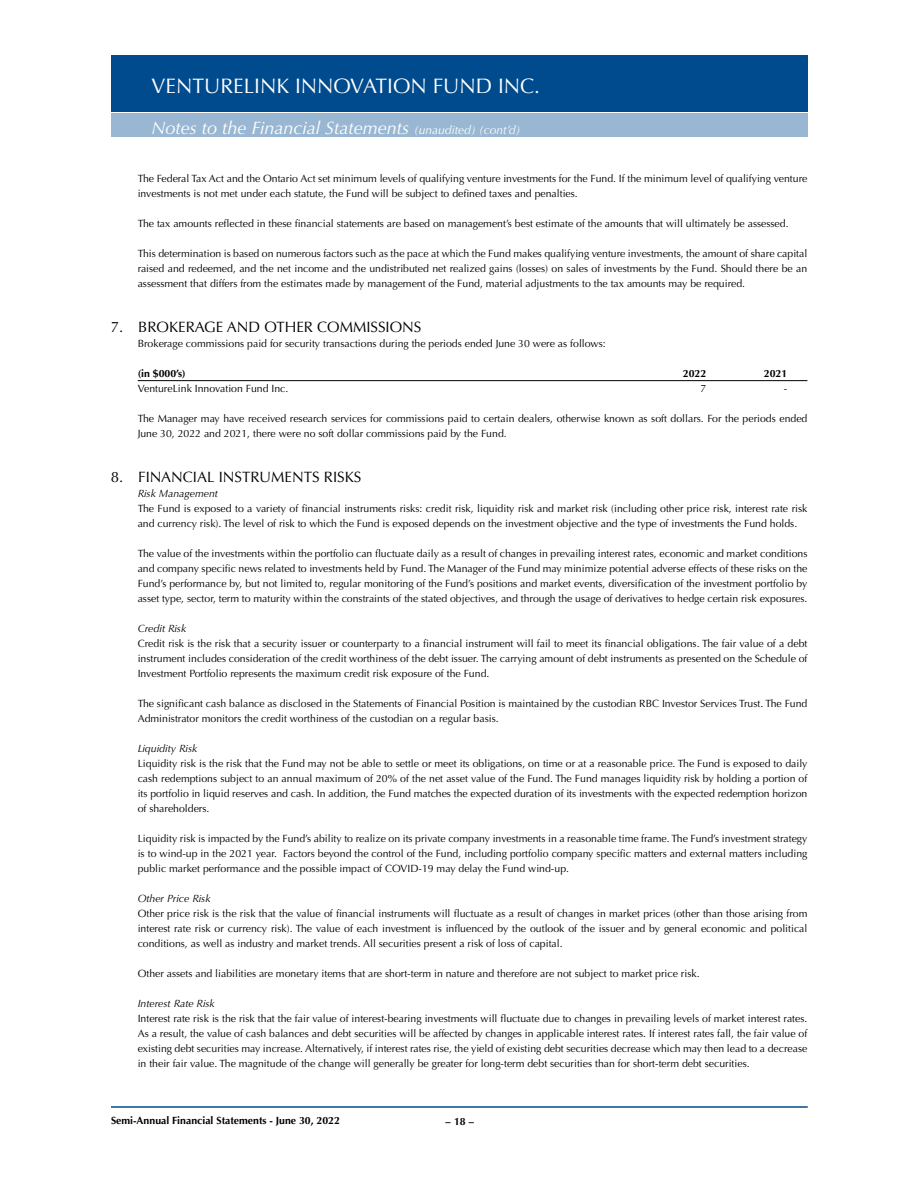
<style>
.page{position:relative;width:918px;height:1188px;background:#fff}
.page>*{position:absolute;margin:0;border:0;box-sizing:border-box;transform-origin:0 0}
.t1{font:21px "Optima";color:#fff}
.t2{font:italic 18px "Optima";color:#fff}
.t3{font:15px "Optima";color:#000}
.t4{font:10.5px/15px "Optima";color:#000;text-align:justify}
.t5{font:italic 10.5px "Optima";color:#000}
.t6{font:700 10.5px "Optima";color:#000}
.s1{font-size:12px}
</style>
<div class="page">
<hr style="left:111px;top:1106px;width:697px;height:2px;background:#004b8d">
<div style="left:111px;top:55px;width:697px;height:57px;background:#004b8d"></div>
<div style="left:111px;top:113px;width:697px;height:24px;background:#99b7d2"></div>
<hr style="left:138px;top:380px;width:669px;height:1px;background:#000">
<h1 class="t1" style="left:152px;top:74px;width:390px">VENTURELINK INNOVATION FUND INC.</h1>
<h2 class="t2" style="left:152px;top:117px;width:370px">Notes to the Financial Statements <span class="s1">(unaudited) (cont’d)</span></h2>
<p class="t4" style="left:138px;top:171px;width:671px">The Federal Tax Act and the Ontario Act set minimum levels of qualifying venture investments for the Fund. If the minimum level of qualifying venture investments is not met under each statute, the Fund will be subject to defined taxes and penalties.</p>
<p class="t4" style="left:138px;top:216px;width:652px">The tax amounts reflected in these financial statements are based on management’s best estimate of the amounts that will ultimately be assessed.</p>
<p class="t4" style="left:138px;top:246px;width:671px">This determination is based on numerous factors such as the pace at which the Fund makes qualifying venture investments, the amount of share capital raised and redeemed, and the net income and the undistributed net realized gains (losses) on sales of investments by the Fund. Should there be an assessment that differs from the estimates made by management of the Fund, material adjustments to the tax amounts may be required.</p>
<h3 class="t3" style="left:111px;top:318px;width:312px">7. BROKERAGE AND OTHER COMMISSIONS</h3>
<p class="t4" style="left:138px;top:336px;width:470px">Brokerage commissions paid for security transactions during the periods ended June 30 were as follows:</p>
<p class="t6" style="left:138px;top:368px;width:50px">(in $000’s)</p>
<p class="t6" style="left:683px;top:368px;width:25px">2022</p>
<p class="t6" style="left:764px;top:368px;width:25px">2021</p>
<p class="t4" style="left:138px;top:381px;width:152px">VentureLink Innovation Fund Inc.</p>
<p class="t4" style="left:700px;top:381px;width:7px">7</p>
<p class="t4" style="left:784px;top:381px;width:5px">-</p>
<p class="t4" style="left:138px;top:411px;width:671px">The Manager may have received research services for commissions paid to certain dealers, otherwise known as soft dollars. For the periods ended<br>June 30, 2022 and 2021, there were no soft dollar commissions paid by the Fund.</p>
<h3 class="t3" style="left:111px;top:468px;width:252px">8. FINANCIAL INSTRUMENTS RISKS</h3>
<p class="t5" style="left:138px;top:488px;width:82px">Risk Management</p>
<p class="t4" style="left:138px;top:501px;width:671px">The Fund is exposed to a variety of financial instruments risks: credit risk, liquidity risk and market risk (including other price risk, interest rate risk and currency risk). The level of risk to which the Fund is exposed depends on the investment objective and the type of investments the Fund holds.</p>
<p class="t4" style="left:138px;top:546px;width:671px">The value of the investments within the portfolio can fluctuate daily as a result of changes in prevailing interest rates, economic and market conditions and company specific news related to investments held by Fund. The Manager of the Fund may minimize potential adverse effects of these risks on the Fund’s performance by, but not limited to, regular monitoring of the Fund’s positions and market events, diversification of the investment portfolio by asset type, sector, term to maturity within the constraints of the stated objectives, and through the usage of derivatives to hedge certain risk exposures.</p>
<p class="t5" style="left:138px;top:623px;width:50px">Credit Risk</p>
<p class="t4" style="left:138px;top:636px;width:671px">Credit risk is the risk that a security issuer or counterparty to a financial instrument will fail to meet its financial obligations. The fair value of a debt instrument includes consideration of the credit worthiness of the debt issuer. The carrying amount of debt instruments as presented on the Schedule of Investment Portfolio represents the maximum credit risk exposure of the Fund.</p>
<p class="t4" style="left:138px;top:696px;width:671px">The significant cash balance as disclosed in the Statements of Financial Position is maintained by the custodian RBC Investor Services Trust. The Fund<br>Administrator monitors the credit worthiness of the custodian on a regular basis.</p>
<p class="t5" style="left:138px;top:743px;width:61px">Liquidity Risk</p>
<p class="t4" style="left:138px;top:756px;width:671px">Liquidity risk is the risk that the Fund may not be able to settle or meet its obligations, on time or at a reasonable price. The Fund is exposed to daily cash redemptions subject to an annual maximum of 20% of the net asset value of the Fund. The Fund manages liquidity risk by holding a portion of its portfolio in liquid reserves and cash. In addition, the Fund matches the expected duration of its investments with the expected redemption horizon of shareholders.</p>
<p class="t4" style="left:138px;top:831px;width:671px">Liquidity risk is impacted by the Fund’s ability to realize on its private company investments in a reasonable time frame. The Fund’s investment strategy is to wind-up in the 2021 year. Factors beyond the control of the Fund, including portfolio company specific matters and external matters including public market performance and the possible impact of COVID-19 may delay the Fund wind-up.</p>
<p class="t5" style="left:138px;top:893px;width:74px">Other Price Risk</p>
<p class="t4" style="left:138px;top:906px;width:671px">Other price risk is the risk that the value of financial instruments will fluctuate as a result of changes in market prices (other than those arising from interest rate risk or currency risk). The value of each investment is influenced by the outlook of the issuer and by general economic and political conditions, as well as industry and market trends. All securities present a risk of loss of capital.</p>
<p class="t4" style="left:138px;top:966px;width:563px">Other assets and liabilities are monetary items that are short-term in nature and therefore are not subject to market price risk.</p>
<p class="t5" style="left:138px;top:998px;width:79px">Interest Rate Risk</p>
<p class="t4" style="left:138px;top:1011px;width:671px">Interest rate risk is the risk that the fair value of interest-bearing investments will fluctuate due to changes in prevailing levels of market interest rates.<br>As a result, the value of cash balances and debt securities will be affected by changes in applicable interest rates. If interest rates fall, the fair value of existing debt securities may increase. Alternatively, if interest rates rise, the yield of existing debt securities decrease which may then lead to a decrease in their fair value. The magnitude of the change will generally be greater for long-term debt securities than for short-term debt securities.</p>
<p class="t6" style="left:111px;top:1114px;width:230px">Semi-Annual Financial Statements - June 30, 2022</p>
<p class="t6" style="left:446px;top:1115px;width:30px">– 18 –</p>
</div>
